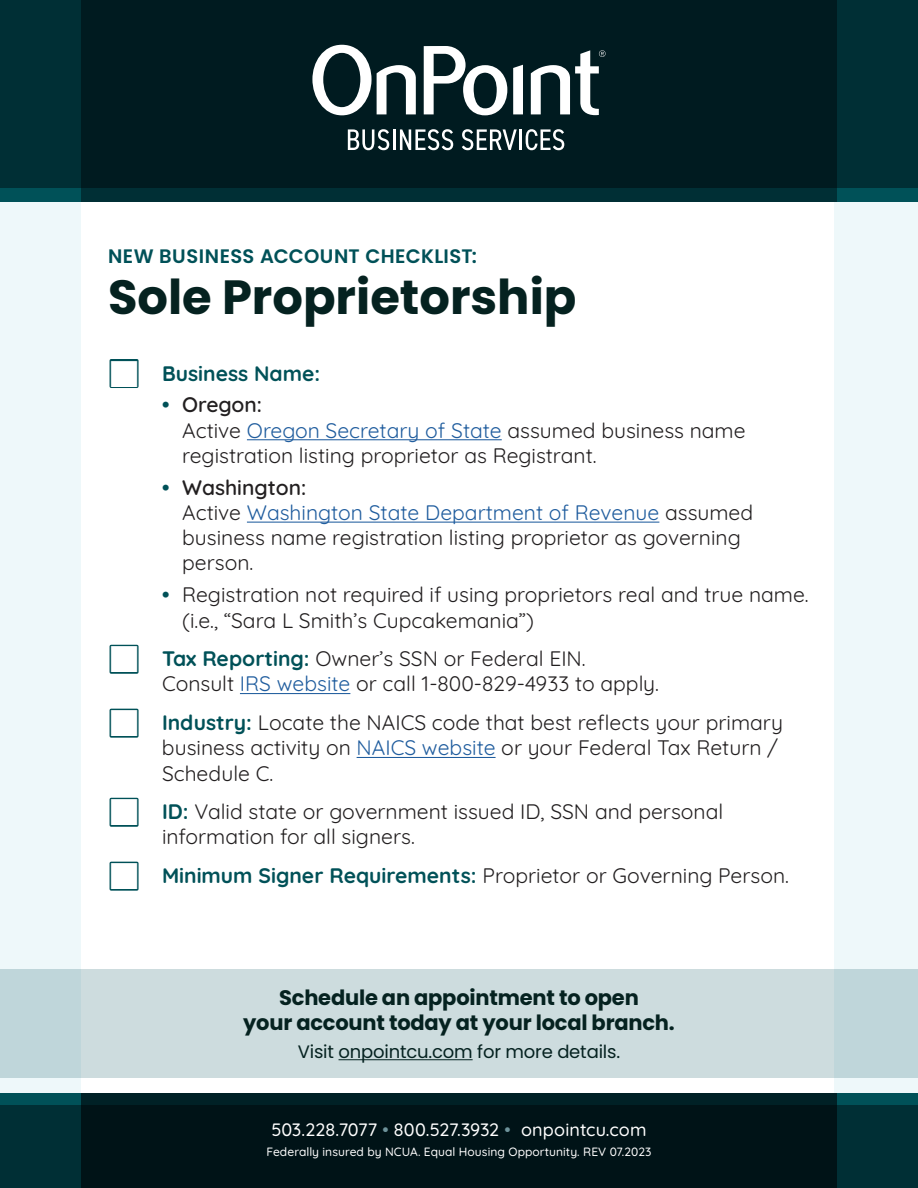
<style>
.page{position:relative;width:918px;height:1188px;background:#fff}
.page>*{position:absolute;margin:0;border:0;box-sizing:border-box;transform-origin:0 0}
.t1{font:700 48px "Poppins";color:#052220}
.t2{font:21px/25.2px "Quicksand";color:#221f20}
.t3{font:700 21px/25.2px "Poppins";letter-spacing:-.01em;color:#052220;text-align:center}
.t4{font:700 21px "Quicksand";color:#005158}
.t5{font:600 19.5px "Poppins";letter-spacing:.02em;color:#005158}
.t6{font:500 18px "Quicksand";letter-spacing:-.005em;color:#fff}
.t7{font:18px "Poppins";letter-spacing:-.01em;color:#052220}
.t8{font:500 12px "Quicksand";letter-spacing:.005em;color:#fff}
.s1{font-weight:700;color:#005158}
.s2{font-weight:600}
.s3{color:#205d9e}
.s4{color:#6e939b}
</style>
<div class="page">
<div style="left:0;top:0;width:81px;height:1188px;background:#eef8fa"></div>
<div style="left:835px;top:0;width:83px;height:1188px;background:#eef8fa"></div>
<div style="left:0;top:0;width:918px;height:188px;background:#002f35"></div>
<svg style="left:81px;top:0;width:756px;height:202px;background:#001c21"></svg>
<svg style="left:312px;top:45px;width:104px;height:70px;background:#607073"></svg>
<svg style="left:424px;top:46px;width:83px;height:69px;background:#69797c"></svg>
<svg style="left:513px;top:65px;width:10px;height:49px"></svg>
<svg style="left:531px;top:50px;width:75px;height:65px;background:#5e6f72"></svg>
<svg style="left:348px;top:129px;width:41px;height:21px"></svg>
<hr style="left:393px;top:129px;width:2px;height:21px;background:#fff">
<svg style="left:400px;top:129px;width:53px;height:21px"></svg>
<svg style="left:462px;top:129px;width:55px;height:21px"></svg>
<hr style="left:519px;top:129px;width:3px;height:21px;background:#fff">
<svg style="left:526px;top:129px;width:38px;height:21px"></svg>
<hr style="left:247px;top:439px;width:255px;height:1px;background:#205d9e">
<hr style="left:247px;top:522px;width:412px;height:1px;background:#205d9e">
<hr style="left:240px;top:693px;width:110px;height:1px;background:#205d9e">
<hr style="left:357px;top:757px;width:139px;height:1px;background:#205d9e">
<div style="left:0;top:1093px;width:918px;height:95px;background:#005158"></div>
<div style="left:0;top:1106px;width:918px;height:82px;background:#002f35"></div>
<div style="left:81px;top:1093px;width:756px;height:95px;background:linear-gradient(to right,#001519,#001519)"></div>
<div style="left:0;top:969px;width:918px;height:108px;background:linear-gradient(to right,#cbdbdd,#cadbdd)"></div>
<hr style="left:339px;top:1059px;width:134px;height:1px;background:#052220">
<p class="t5" style="left:108px;top:245px;width:370px">NEW BUSINESS ACCOUNT CHECKLIST:</p>
<h1 class="t1" style="left:108px;top:276px;width:470px">Sole Proprietorship</h1>
<p class="t4" style="left:162px;top:365px;width:160px">Business Name:</p>
<p class="t2" style="left:182px;top:394px;width:565px;text-indent:-20px"><span class="s1">•</span> <span class="s2">Oregon:<br></span>Active <span class="s3">Oregon Secretary of State</span> assumed business name registration listing proprietor as Registrant.</p>
<p class="t2" style="left:182px;top:476px;width:573px;text-indent:-20px"><span class="s1">•</span> <span class="s2">Washington:<br></span>Active <span class="s3">Washington State Department of Revenue</span> assumed business name registration listing proprietor as governing person.</p>
<p class="t2" style="left:182px;top:583px;width:628px;text-indent:-20px"><span class="s1">•</span> Registration not required if using proprietors real and true name. (i.e., “Sara L Smith’s Cupcakemania”)</p>
<p class="t2" style="left:162px;top:647px;width:498px"><span class="s1">Tax Reporting:</span> Owner’s SSN or Federal EIN.<br>Consult <span class="s3">IRS website</span> or call 1-800-829-4933 to apply.</p>
<p class="t2" style="left:162px;top:708px;width:622px"><span class="s1">Industry:</span> Locate the NAICS code that best re昀氀ects your primary business activity on <span class="s3">NAICS website</span> or your Federal Tax Return /<br>Schedule C.</p>
<p class="t2" style="left:162px;top:800px;width:563px"><span class="s1">ID:</span> Valid state or government issued ID, SSN and personal information for all signers.</p>
<p class="t2" style="left:162px;top:864px;width:629px"><span class="s1">Minimum Signer Requirements:</span> Proprietor or Governing Person.</p>
<p class="t3" style="left:243px;top:987px;width:433px">Schedule an appointment to open<br>your account today at your local branch.</p>
<p class="t7" style="left:298px;top:1045px;width:324px">Visit onpointcu.com for more details.</p>
<p class="t6" style="left:271px;top:1123px;width:377px">503.228.7077 <span class="s4">•</span> 800.527.3932 <span class="s4">•</span> onpointcu.com</p>
<p class="t8" style="left:266px;top:1147px;width:387px">Federally insured by NCUA. Equal Housing Opportunity. REV 07.2023</p>
</div>
